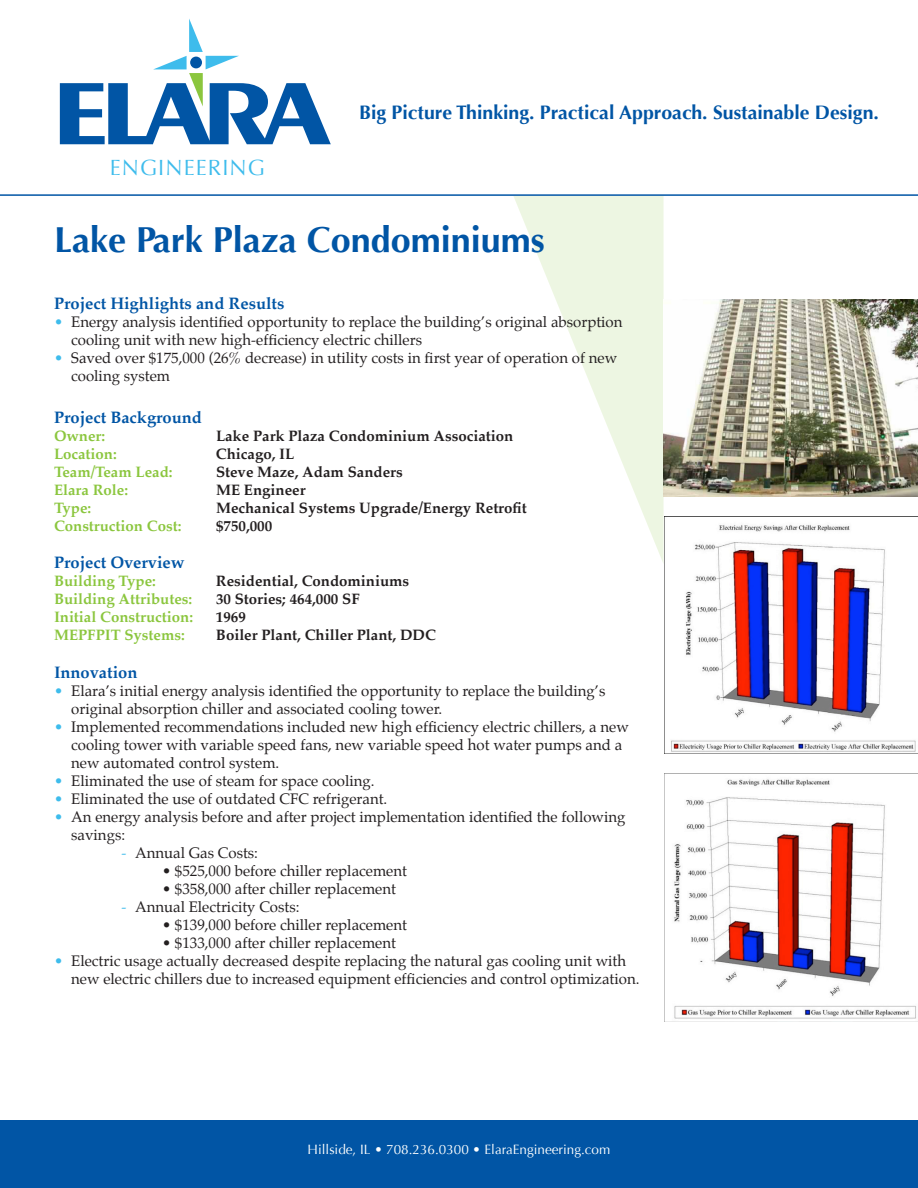
<style>
.page{position:relative;width:918px;height:1188px;background:#fff}
.page>*{position:absolute;margin:0;border:0;box-sizing:border-box;transform-origin:0 0}
.t1{font:700 36px "Optima";color:#0155a5}
.t2{font:22.05px "Optima";letter-spacing:.05em;color:#3ebcec}
.t3{font:700 19.5px "Optima";color:#0155a5}
.t4{font:700 16.5px "Palatino";color:#0155a5}
.t5{font:15px/18px "Palatino";color:#231f20}
.t6{font:700 15px "Palatino";color:#231f20}
.t7{font:700 15px "Palatino";color:#8bc63e}
.t8{font:13.5px "Optima";color:#fff}
.s1{color:#3ebcec}
</style>
<div class="page">
<svg style="left:513px;top:196px;width:151px;height:367px"></svg>
<svg style="left:60px;top:19px;width:271px;height:125px"></svg>
<div style="left:0;top:1120px;width:918px;height:68px;background:#0155a5"></div>
<hr style="left:0;top:194px;width:918px;height:2px;background:#0155a5">
<img style="left:664px;top:299px;width:254px;height:197px">
<img style="left:664px;top:516px;width:254px;height:237px">
<img style="left:664px;top:773px;width:254px;height:248px">
<p class="t2" style="left:110px;top:154px;width:157px">ENGINEERING</p>
<p class="t3" style="left:359px;top:101px;width:521px">Big Picture Thinking. Practical Approach. Sustainable Design.</p>
<p class="t1" style="left:54px;top:219px;width:492px">Lake Park Plaza Condominiums</p>
<p class="t4" style="left:54px;top:289px;width:232px">Project Highlights and Results</p>
<p class="t5" style="left:71px;top:313px;width:553px;text-indent:-17px"><span class="s1">•</span> Energy analysis identified opportunity to replace the building’s original absorption cooling unit with new high-efficiency electric chillers</p>
<p class="t5" style="left:71px;top:349px;width:548px;text-indent:-17px"><span class="s1">•</span> Saved over $175,000 (26% decrease) in utility costs in first year of operation of new cooling system</p>
<p class="t4" style="left:54px;top:403px;width:150px">Project Background</p>
<p class="t7" style="left:54px;top:423px;width:53px">Owner:</p>
<p class="t6" style="left:216px;top:423px;width:299px">Lake Park Plaza Condominium Association</p>
<p class="t7" style="left:54px;top:441px;width:64px">Location:</p>
<p class="t6" style="left:216px;top:441px;width:80px">Chicago, IL</p>
<p class="t7" style="left:54px;top:459px;width:120px">Team/Team Lead:</p>
<p class="t6" style="left:216px;top:459px;width:188px">Steve Maze, Adam Sanders</p>
<p class="t7" style="left:54px;top:477px;width:76px">Elara Role:</p>
<p class="t6" style="left:216px;top:477px;width:91px">ME Engineer</p>
<p class="t7" style="left:54px;top:495px;width:39px">Type:</p>
<p class="t6" style="left:216px;top:495px;width:312px">Mechanical Systems Upgrade/Energy Retrofit</p>
<p class="t7" style="left:54px;top:513px;width:129px">Construction Cost:</p>
<p class="t6" style="left:216px;top:513px;width:58px">$750,000</p>
<p class="t4" style="left:54px;top:549px;width:132px">Project Overview</p>
<p class="t7" style="left:54px;top:568px;width:103px">Building Type:</p>
<p class="t6" style="left:216px;top:568px;width:195px">Residential, Condominiums</p>
<p class="t7" style="left:54px;top:586px;width:140px">Building Attributes:</p>
<p class="t6" style="left:216px;top:586px;width:145px">30 Stories; 464,000 SF</p>
<p class="t7" style="left:54px;top:604px;width:141px">Initial Construction:</p>
<p class="t6" style="left:216px;top:604px;width:31px">1969</p>
<p class="t7" style="left:54px;top:622px;width:132px">MEPFPIT Systems:</p>
<p class="t6" style="left:216px;top:622px;width:221px">Boiler Plant, Chiller Plant, DDC</p>
<p class="t4" style="left:54px;top:658px;width:85px">Innovation</p>
<p class="t5" style="left:71px;top:682px;width:536px;text-indent:-17px"><span class="s1">•</span> Elara’s initial energy analysis identified the opportunity to replace the building’s original absorption chiller and associated cooling tower.</p>
<p class="t5" style="left:71px;top:718px;width:559px;text-indent:-17px"><span class="s1">•</span> Implemented recommendations included new high efficiency electric chillers, a new cooling tower with variable speed fans, new variable speed hot water pumps and a new automated control system.</p>
<p class="t5" style="left:54px;top:772px;width:322px"><span class="s1">•</span> Eliminated the use of steam for space cooling.</p>
<p class="t5" style="left:54px;top:790px;width:335px"><span class="s1">•</span> Eliminated the use of outdated CFC refrigerant.</p>
<p class="t5" style="left:71px;top:808px;width:556px;text-indent:-17px"><span class="s1">•</span> An energy analysis before and after project implementation identified the following savings:</p>
<p class="t5" style="left:122px;top:844px;width:138px"><span class="s1">-</span> Annual Gas Costs:</p>
<p class="t5" style="left:162px;top:862px;width:247px">• $525,000 before chiller replacement</p>
<p class="t5" style="left:162px;top:880px;width:236px">• $358,000 after chiller replacement</p>
<p class="t5" style="left:122px;top:898px;width:180px"><span class="s1">-</span> Annual Electricity Costs:</p>
<p class="t5" style="left:162px;top:916px;width:247px">• $139,000 before chiller replacement</p>
<p class="t5" style="left:162px;top:934px;width:236px">• $133,000 after chiller replacement</p>
<p class="t5" style="left:71px;top:952px;width:570px;text-indent:-17px"><span class="s1">•</span> Electric usage actually decreased despite replacing the natural gas cooling unit with new electric chillers due to increased equipment efficiencies and control optimization.</p>
<p class="t8" style="left:308px;top:1142px;width:304px">Hillside, IL • 708.236.0300 • ElaraEngineering.com</p>
</div>
